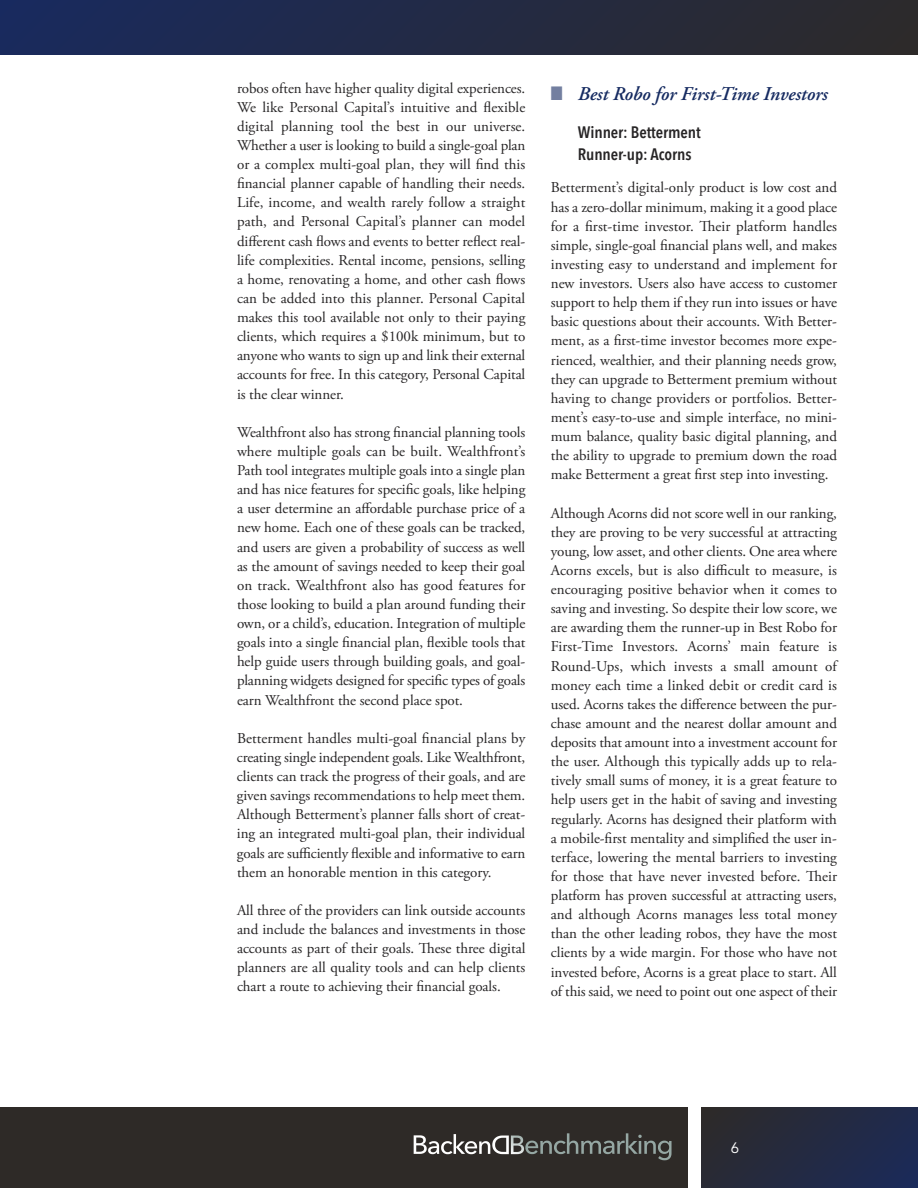
<style>
.page{position:relative;width:918px;height:1188px;background:#fff}
.page>*{position:absolute;margin:0;border:0;box-sizing:border-box;transform-origin:0 0}
.t1{font:italic 600 19.5px "Adobe Garamond Pro";letter-spacing:-.005em;color:#162b61}
.t2{font:600 16.5px/22.2px "Avenir Next Condensed";letter-spacing:-.005em;color:#272526}
.t3{font:15px/19.2px "Adobe Garamond Pro";letter-spacing:-.005em;color:#272526;text-align:justify}
.t4{font:15px "Avenir";color:#fff}
.s1{color:rgb(22 43 97/.6)}
</style>
<div class="page">
<div style="left:0;top:1108px;width:687px;height:80px;background:#2e2a27"></div>
<div style="left:702px;top:1107px;width:216px;height:81px;background:linear-gradient(to right,#2b2a2e,#1d2a54)"></div>
<div style="left:0;top:0;width:918px;height:54px;background:linear-gradient(to right,#192a5e,#2d2a2a)"></div>
<svg style="left:414px;top:1133px;width:258px;height:27px"></svg>
<p class="t3" style="left:237px;top:79px;width:290px">robos often have higher quality digital experiences.<br>We like Personal Capital’s intuitive and flexible digital planning tool the best in our universe.<br>Whether a user is looking to build a single-goal plan or a complex multi-goal plan, they will find this financial planner capable of handling their needs.<br>Life, income, and wealth rarely follow a straight path, and Personal Capital’s planner can model different cash flows and events to better reflect real&shy;life complexities. Rental income, pensions, selling a home, renovating a home, and other cash flows can be added into this planner. Personal Capital makes this tool available not only to their paying clients, which requires a $100k minimum, but to anyone who wants to sign up and link their external accounts for free. In this category, Personal Capital is the clear winner.</p>
<p class="t3" style="left:237px;top:423px;width:290px">Wealthfront also has strong financial planning tools where multiple goals can be built. Wealthfront’s Path tool integrates multiple goals into a single plan and has nice features for specific goals, like helping a user determine an affordable purchase price of a new home. Each one of these goals can be tracked, and users are given a probability of success as well as the amount of savings needed to keep their goal on track. Wealthfront also has good features for those looking to build a plan around funding their own, or a child’s, education. Integration of multiple goals into a single financial plan, flexible tools that help guide users through building goals, and goal&shy;planning widgets designed for specific types of goals earn Wealthfront the second place spot.</p>
<p class="t3" style="left:237px;top:729px;width:290px">Betterment handles multi-goal financial plans by creating single independent goals. Like Wealthfront, clients can track the progress of their goals, and are given savings recommendations to help meet them.<br>Although Betterment’s planner falls short of creat&shy;ing an integrated multi-goal plan, their individual goals are sufficiently flexible and informative to earn them an honorable mention in this category.</p>
<p class="t3" style="left:237px;top:901px;width:290px">All three of the providers can link outside accounts and include the balances and investments in those accounts as part of their goals. These three digital planners are all quality tools and can help clients chart a route to achieving their financial goals.</p>
<h1 class="t1" style="left:551px;top:82px;width:279px"><span class="s1">■</span> Best Robo for First-Time Investors</h1>
<p class="t2" style="left:578px;top:121px;width:124px">Winner: Betterment<br>Runner-up: Acorns</p>
<p class="t3" style="left:551px;top:179px;width:288px">Betterment’s digital-only product is low cost and has a zero-dollar minimum, making it a good place for a first-time investor. Their platform handles simple, single-goal financial plans well, and makes investing easy to understand and implement for new investors. Users also have access to customer support to help them if they run into issues or have basic questions about their accounts. With Better&shy;ment, as a first-time investor becomes more expe&shy;rienced, wealthier, and their planning needs grow, they can upgrade to Betterment premium without having to change providers or portfolios. Better&shy;ment’s easy-to-use and simple interface, no mini&shy;mum balance, quality basic digital planning, and the ability to upgrade to premium down the road make Betterment a great first step into investing.</p>
<p class="t3" style="left:551px;top:504px;width:288px">Although Acorns did not score well in our ranking, they are proving to be very successful at attracting young, low asset, and other clients. One area where Acorns excels, but is also difficult to measure, is encouraging positive behavior when it comes to saving and investing. So despite their low score, we are awarding them the runner-up in Best Robo for First-Time Investors. Acorns’ main feature is Round-Ups, which invests a small amount of money each time a linked debit or credit card is used. Acorns takes the difference between the pur&shy;chase amount and the nearest dollar amount and deposits that amount into a investment account for the user. Although this typically adds up to rela&shy;tively small sums of money, it is a great feature to help users get in the habit of saving and investing regularly. Acorns has designed their platform with a mobile-first mentality and simplified the user in&shy;terface, lowering the mental barriers to investing for those that have never invested before. Their platform has proven successful at attracting users, and although Acorns manages less total money than the other leading robos, they have the most clients by a wide margin. For those who have not invested before, Acorns is a great place to start. All of this said, we need to point out one aspect of their</p>
<p class="t4" style="left:731px;top:1139px;width:10px">6</p>
</div>
